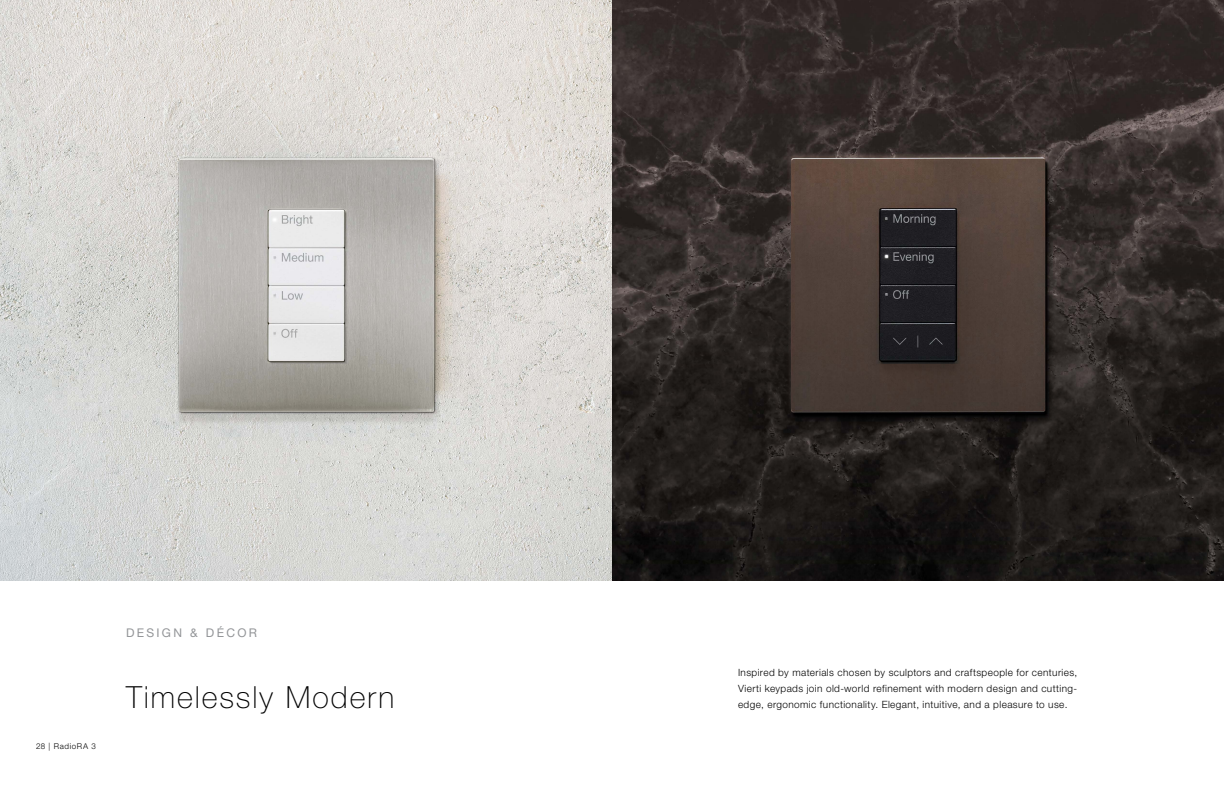
<style>
.page{position:relative;width:1224px;height:792px;background:#fff}
.page>*{position:absolute;margin:0;border:0;box-sizing:border-box;transform-origin:0 0}
.t1{font:100 30.5px "Helvetica Neue LT Std";letter-spacing:.06em;color:#000}
.t2{font:12px "Helvetica Neue LT Std";letter-spacing:.195em;color:#939598}
.t3{font:300 10px/16px "Helvetica Neue LT Std";letter-spacing:.04em;color:#000}
.t4{font:300 8px "Helvetica Neue LT Std";letter-spacing:.08em;color:#000}
.s1{color:#fff}
</style>
<div class="page">
<img style="left:0;top:0;width:1224px;height:580px">
<p class="t4" style="left:36px;top:741px;width:61px">28 <span class="s1">|</span> RadioRA 3</p>
<p class="t2" style="left:126px;top:625px;width:133px">DESIGN &amp; DÉCOR</p>
<h1 class="t1" style="left:126px;top:680px;width:270px">Timelessly Modern</h1>
<p class="t3" style="left:738px;top:664px;width:341px">Inspired by materials chosen by sculptors and craftspeople for centuries,<br>Vierti keypads join old-world refinement with modern design and cutting-</p>
<p class="t3" style="left:738px;top:696px;width:331px">edge, ergonomic functionality. Elegant, intuitive, and a pleasure to use.</p>
</div>
